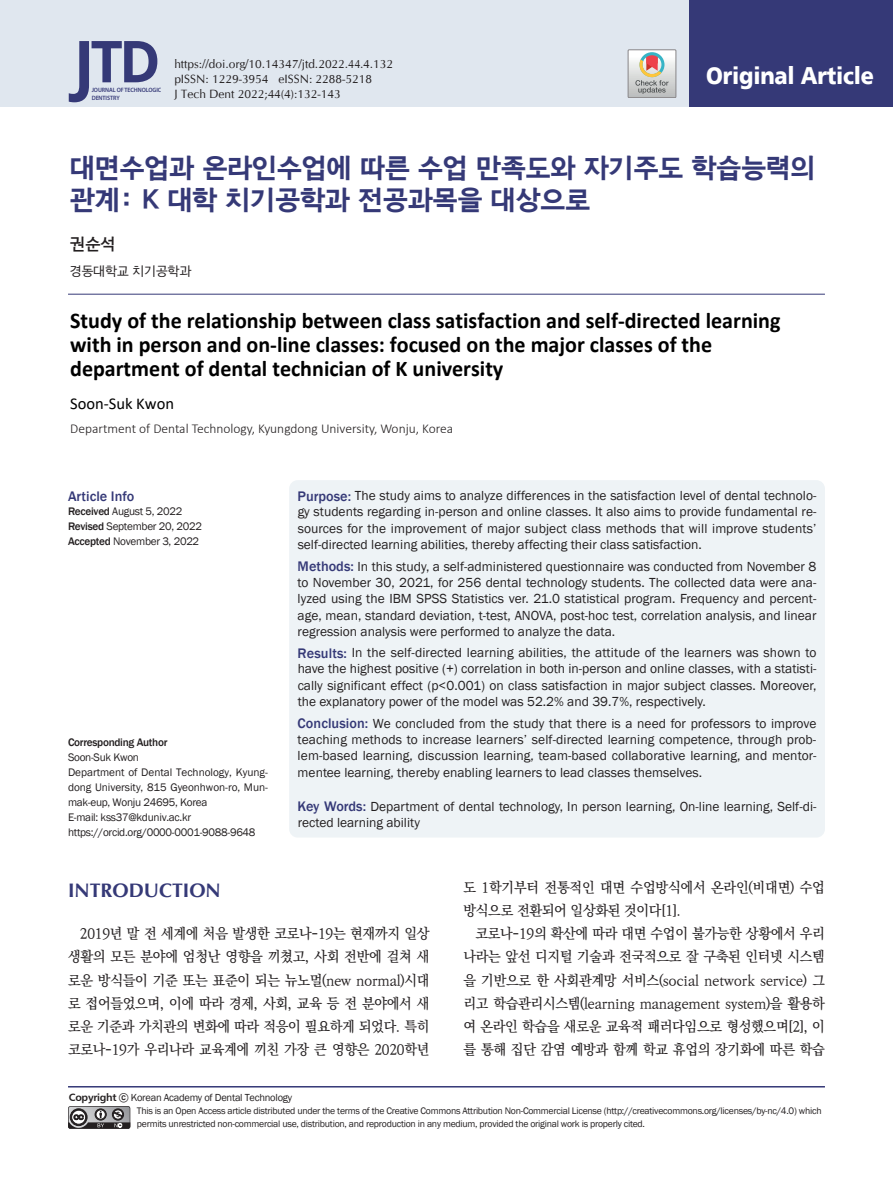
<style>
.page{position:relative;width:893px;height:1191px;background:#fff}
.page>*{position:absolute;margin:0;border:0;box-sizing:border-box;transform-origin:0 0}
.t1{font:700 57.75px "Open Sans";color:#353977}
.t2{font:27px/32.4px "Bareun Dotum 3";color:#353977}
.t3{font:900 24px "Frutiger 75";letter-spacing:-.01em;color:#fff;scale:.9 1}
.t4{font:700 22.5px/24px "Calibri";color:#000}
.t5{font:700 19.5px "Optima LT Std";color:#353977}
.t6{font:16.5px "Calibri";color:#000}
.t7{font:16.5px "Bareun Dotum 2";color:#231f20}
.t8{font:500 14.25px/23.2px "Ko Pub Batang";letter-spacing:-.02em;color:#231f20;text-align:justify;scale:.95 1}
.t9{font:500 14.25px "Franklin Gothic";color:#353977}
.t10{font:13.5px/16.4px "Franklin Gothic";color:#231f20;text-align:justify}
.t11{font:300 13.5px "Calibri";color:#231f20}
.t12{font:12.75px "Bareun Dotum 1";color:#231f20}
.t13{font:12px/15px "CG Omega";color:#231f20}
.t14{font:11.25px/15px "Franklin Gothic";letter-spacing:-.025em;color:#231f20}
.t15{font:500 11.25px "Franklin Gothic";letter-spacing:-.025em;color:#231f20}
.t16{font:10.5px "Franklin Gothic";letter-spacing:-.025em;color:#231f20}
.t17{font:9.75px/12.8px "Franklin Gothic";letter-spacing:-.025em;color:#231f20}
.t18{font:600 6.3px/7.6px "Myriad Pro";letter-spacing:-.01em;color:#353977;scale:.94 1}
.s1{font-size:66.3px}
.s2{font-weight:500}
.s3{font-weight:500;font-size:14.25px;color:#353977}
.s4{font-family:"Humanist 777 BT Bold B"}
.s5{font-family:"Nanum Gothic";font-weight:700}
</style>
<div class="page">
<hr style="left:68px;top:1086px;width:757px;height:1px;background:#353977">
<div style="left:289px;top:480px;width:536px;height:357px;background:#eef3f6;border-radius:9px"></div>
<svg style="left:68px;top:1106px;width:62px;height:22px"></svg>
<div style="left:0;top:0;width:718px;height:106px;background:#e0e7ef"></div>
<div style="left:689px;top:0;width:204px;height:106px;background:#353977"></div>
<hr style="left:68px;top:294px;width:757px;height:1px;background:#353977">
<svg style="left:628px;top:50px;width:48px;height:48px;background:#cac4c0"></svg>
<h1 class="t1" style="left:74px;top:21px;width:89px"><span class="s1">J</span>TD</h1>
<p class="t18" style="left:92px;top:86px;width:76px">JOURNAL OFTECHNOLOGIC<br>DENTISTRY</p>
<p class="t13" style="left:174px;top:56px;width:220px">https://doi.org/10.14347/jtd.2022.44.4.132 pISSN: 1229-3954 eISSN: 2288-5218<br>J Tech Dent 2022;44(4):132-143</p>
<h3 class="t3" style="left:706px;top:61px;width:188px">Original Article</h3>
<h2 class="t2" style="left:70px;top:151px;width:747px">대면수업과 온라인수업에 따른 수업 만족도와 자기주도 학습능력의 관계: K 대학 치기공학과 전공과목을 대상으로</h2>
<p class="t7" style="left:70px;top:236px;width:47px">권순석</p>
<p class="t12" style="left:70px;top:264px;width:123px">경동대학교 치기공학과</p>
<h3 class="t4" style="left:70px;top:308px;width:712px">Study of the relationship between class satisfaction and self-directed learning with in person and on-line classes: focused on the major classes of the department of dental technician of K university</h3>
<p class="t6" style="left:70px;top:392px;width:105px">Soon-Suk Kwon</p>
<p class="t11" style="left:70px;top:420px;width:385px">Department of Dental Technology, Kyungdong University, Wonju, Korea</p>
<p class="t9" style="left:68px;top:487px;width:68px">Article Info</p>
<p class="t14" style="left:68px;top:503px;width:136px"><span class="s2">Received</span> August 5, 2022<br><span class="s2">Revised</span> September 20, 2022<br><span class="s2">Accepted</span> November 3, 2022</p>
<p class="t15" style="left:68px;top:735px;width:101px">Corresponding Author</p>
<p class="t14" style="left:68px;top:749px;width:201px">Soon-Suk Kwon<br>Department of Dental Technology, Kyung&shy;dong University, 815 Gyeonhwon-ro, Mun&shy;mak-eup, Wonju 24695, Korea<br>E-mail: kss37@kduniv.ac.kr https://orcid.org/0000-0001-9088-9648</p>
<p class="t10" style="left:298px;top:488px;width:520px"><span class="s3">Purpose:</span> The study aims to analyze differences in the satisfaction level of dental technolo&shy;gy students regarding in-person and online classes. It also aims to provide fundamental re&shy;sources for the improvement of major subject class methods that will improve students’ self-directed learning abilities, thereby affecting their class satisfaction.</p>
<p class="t10" style="left:298px;top:558px;width:520px"><span class="s3">Methods:</span> In this study, a self-administered questionnaire was conducted from November 8 to November 30, 2021, for 256 dental technology students. The collected data were ana&shy;lyzed using the IBM SPSS Statistics ver. 21.0 statistical program. Frequency and percent&shy;age, mean, standard deviation, t-test, ANOVA, post-hoc test, correlation analysis, and linear regression analysis were performed to analyze the data.</p>
<p class="t10" style="left:298px;top:645px;width:520px"><span class="s3">Results:</span> In the self-directed learning abilities, the attitude of the learners was shown to have the highest positive (+) correlation in both in-person and online classes, with a statisti&shy;cally significant effect (p&lt;0.001) on class satisfaction in major subject classes. Moreover, the explanatory power of the model was 52.2% and 39.7%, respectively.</p>
<p class="t10" style="left:298px;top:715px;width:520px"><span class="s3">Conclusion:</span> We concluded from the study that there is a need for professors to improve teaching methods to increase learners’ self-directed learning competence, through prob&shy;lem-based learning, discussion learning, team-based collaborative learning, and mentor&shy;mentee learning, thereby enabling learners to lead classes themselves.</p>
<p class="t10" style="left:298px;top:798px;width:520px"><span class="s3">Key Words:</span> Department of dental technology, In person learning, On-line learning, Self-di&shy;rected learning ability</p>
<h3 class="t5" style="left:68px;top:878px;width:154px">INTRODUCTION</h3>
<p class="t8" style="left:68px;top:922px;width:382px;text-indent:12px">2019년 말 전 세계에 처음 발생한 코로나-19는 현재까지 일상 생활의 모든 분야에 엄청난 영향을 끼쳤고, 사회 전반에 걸쳐 새 로운 방식들이 기준 또는 표준이 되는 뉴노멀(new normal)시대 로 접어들었으며, 이에 따라 경제, 사회, 교육 등 전 분야에서 새 로운 기준과 가치관의 변화에 따라 적응이 필요하게 되었다. 특히 코로나-19가 우리나라 교육계에 끼친 가장 큰 영향은 2020학년</p>
<p class="t8" style="left:463px;top:876px;width:382px">도 1학기부터 전통적인 대면 수업방식에서 온라인(비대면) 수업 방식으로 전환되어 일상화된 것이다[1].</p>
<p class="t8" style="left:463px;top:922px;width:382px;text-indent:12px">코로나-19의 확산에 따라 대면 수업이 불가능한 상황에서 우리 나라는 앞선 디지털 기술과 전국적으로 잘 구축된 인터넷 시스템 을 기반으로 한 사회관계망 서비스(social network service) 그 리고 학습관리시스템(learning management system)을 활용하 여 온라인 학습을 새로운 교육적 패러다임으로 형성했으며[2], 이 를 통해 집단 감염 예방과 함께 학교 휴업의 장기화에 따른 학습</p>
<p class="t16" style="left:69px;top:1091px;width:225px"><span class="s4">Copyright</span> <span class="s5">ⓒ</span> Korean Academy of Dental Technology</p>
<p class="t17" style="left:137px;top:1104px;width:686px">This is an Open Access article distributed under the terms of the Creative Commons Attribution Non-Commercial License (http://creativecommons.org/licenses/by-nc/4.0) which permits unrestricted non-commercial use, distribution, and reproduction in any medium, provided the original work is properly cited.</p>
</div>
